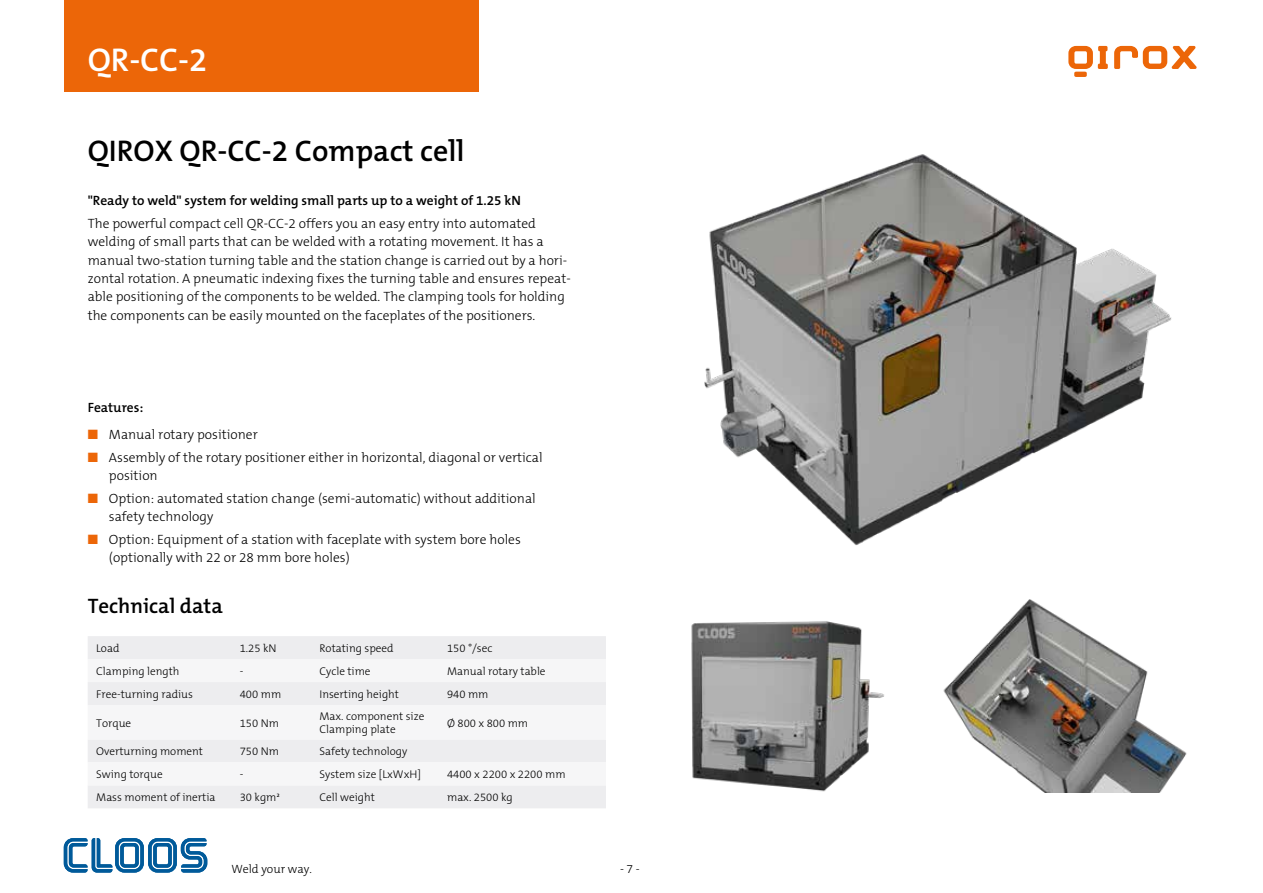
<style>
.page{position:relative;width:1263px;height:893px;background:#fff}
.page>*{position:absolute;margin:0;border:0;box-sizing:border-box;transform-origin:0 0}
.t1{font:600 33px "The Mix B6";color:#fff}
.t2{font:600 30px "The Mix B6";color:#000}
.t3{font:600 21px "The Mix B6";color:#000}
.t4{font:300 13.5px/18.3px "The Mix B3";color:#000}
.t5{font:600 13.5px "The Mix B6";color:#000}
.t6{font:300 12px "The Mix B3";color:#000}
.t7{font:300 11.25px/13.5px "The Mix B3";color:#000}
.s1{color:#ec6608}
</style>
<div class="page">
<svg style="left:64px;top:838px;width:143px;height:35px"></svg>
<div style="left:64px;top:0;width:414px;height:92px;background:#ec6608"></div>
<svg style="left:1068px;top:46px;width:40px;height:31px"></svg>
<svg style="left:1114px;top:46px;width:82px;height:23px"></svg>
<img style="left:704px;top:154px;width:468px;height:391px">
<img style="left:691px;top:621px;width:193px;height:171px">
<img style="left:943px;top:599px;width:244px;height:193px">
<div style="left:88px;top:636px;width:518px;height:172px;background:#ededef"></div>
<svg style="left:88px;top:659px;width:518px;height:126px;fill:#f6f6f7"></svg>
<h1 class="t1" style="left:88px;top:42px;width:121px">QR-CC-2</h1>
<h2 class="t2" style="left:88px;top:135px;width:378px">QIROX QR-CC-2 Compact cell</h2>
<p class="t5" style="left:88px;top:193px;width:435px">"Ready to weld" system for welding small parts up to a weight of 1.25 kN</p>
<p class="t4" style="left:88px;top:215px;width:485px">The powerful compact cell QR-CC-2 offers you an easy entry into automated welding of small parts that can be welded with a rotating movement. It has a manual two-station turning table and the station change is carried out by a hori&shy;zontal rotation. A pneumatic indexing fixes the turning table and ensures repeat&shy;able positioning of the components to be welded. The clamping tools for holding the components can be easily mounted on the faceplates of the positioners.</p>
<p class="t5" style="left:88px;top:400px;width:57px">Features:</p>
<p class="t4" style="left:88px;top:426px;width:172px"><span class="s1">■</span> Manual rotary positioner</p>
<p class="t4" style="left:109px;top:448px;width:435px;text-indent:-21px"><span class="s1">■</span> Assembly of the rotary positioner either in horizontal, diagonal or vertical position</p>
<p class="t4" style="left:109px;top:489px;width:428px;text-indent:-21px"><span class="s1">■</span> Option: automated station change (semi-automatic) without additional safety technology</p>
<p class="t4" style="left:109px;top:530px;width:413px;text-indent:-21px"><span class="s1">■</span> Option: Equipment of a station with faceplate with system bore holes (optionally with 22 or 28 mm bore holes)</p>
<h3 class="t3" style="left:88px;top:595px;width:137px">Technical data</h3>
<p class="t7" style="left:96px;top:642px;width:25px">Load</p>
<p class="t7" style="left:240px;top:642px;width:38px">1.25 kN</p>
<p class="t7" style="left:319px;top:642px;width:76px">Rotating speed</p>
<p class="t7" style="left:447px;top:642px;width:47px">150 °/sec</p>
<p class="t7" style="left:96px;top:665px;width:85px">Clamping length</p>
<p class="t7" style="left:240px;top:665px;width:5px">-</p>
<p class="t7" style="left:319px;top:665px;width:53px">Cycle time</p>
<p class="t7" style="left:447px;top:665px;width:100px">Manual rotary table</p>
<p class="t7" style="left:96px;top:688px;width:98px">Free-turning radius</p>
<p class="t7" style="left:240px;top:688px;width:43px">400 mm</p>
<p class="t7" style="left:319px;top:688px;width:81px">Inserting height</p>
<p class="t7" style="left:447px;top:688px;width:43px">940 mm</p>
<p class="t7" style="left:96px;top:716px;width:36px">Torque</p>
<p class="t7" style="left:240px;top:716px;width:41px">150 Nm</p>
<p class="t7" style="left:319px;top:710px;width:106px">Max. component size<br>Clamping plate</p>
<p class="t7" style="left:447px;top:716px;width:83px">Ø 800 x 800 mm</p>
<p class="t7" style="left:96px;top:745px;width:108px">Overturning moment</p>
<p class="t7" style="left:240px;top:745px;width:41px">750 Nm</p>
<p class="t7" style="left:319px;top:745px;width:89px">Safety technology</p>
<p class="t7" style="left:96px;top:768px;width:68px">Swing torque</p>
<p class="t7" style="left:240px;top:768px;width:5px">-</p>
<p class="t7" style="left:319px;top:768px;width:103px">System size [LxWxH]</p>
<p class="t7" style="left:447px;top:768px;width:120px">4400 x 2200 x 2200 mm</p>
<p class="t7" style="left:96px;top:791px;width:121px">Mass moment of inertia</p>
<p class="t7" style="left:240px;top:791px;width:42px">30 kgm²</p>
<p class="t7" style="left:319px;top:791px;width:57px">Cell weight</p>
<p class="t7" style="left:447px;top:791px;width:67px">max. 2500 kg</p>
<p class="t6" style="left:231px;top:862px;width:82px">Weld your way.</p>
<p class="t6" style="left:620px;top:862px;width:21px">- 7 -</p>
</div>
